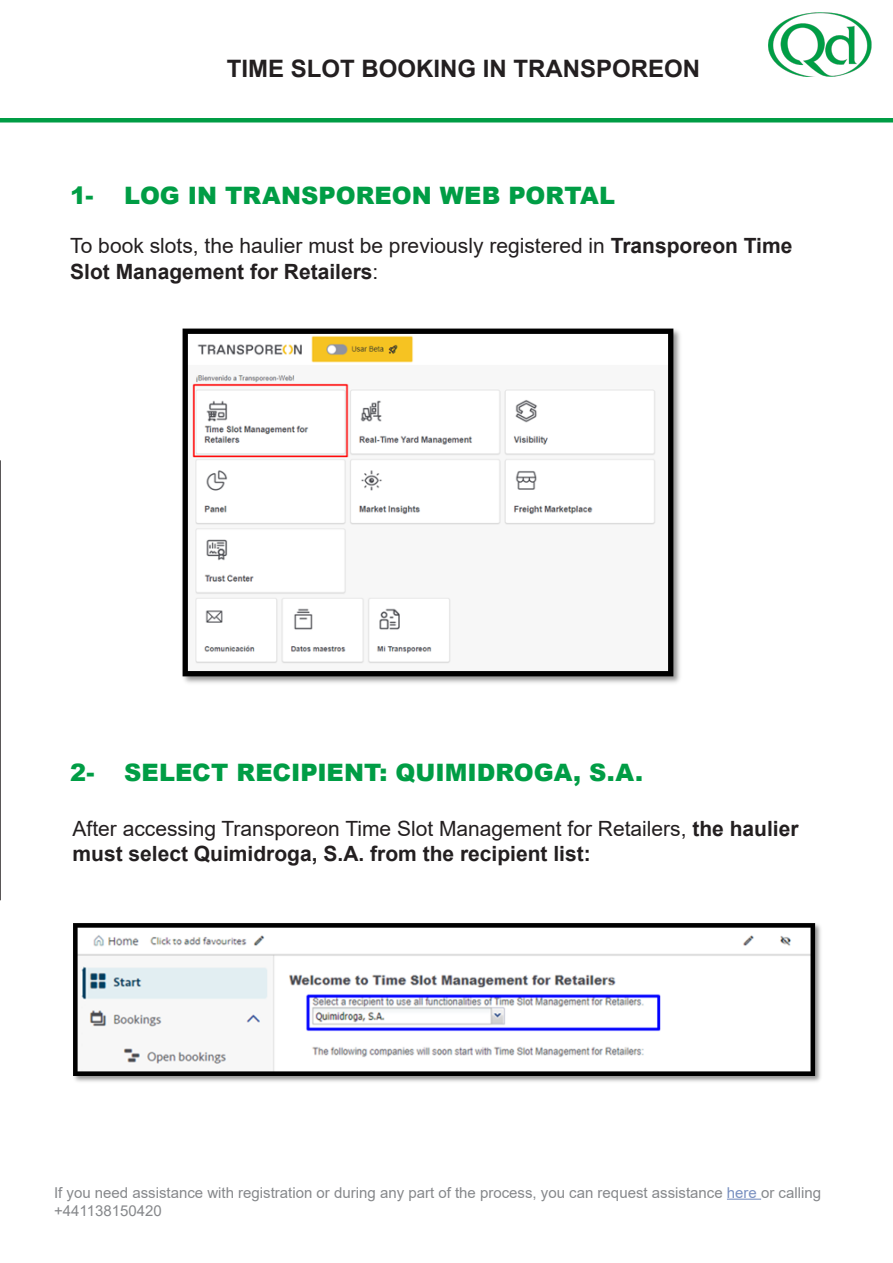
<style>
.page{position:relative;width:893px;height:1263px;background:#fff}
.page>*{position:absolute;margin:0;border:0;box-sizing:border-box;transform-origin:0 0}
.t1{font:900 24px "Arial";color:#009d45}
.t2{font:700 24px "Arial";color:#231f20}
.t3{font:21px/25.2px "Arial";color:#231f20}
.t4{font:15px/18px "Arial";color:#86888b}
.s1{font-weight:700}
.s2{color:#7990c0}
</style>
<div class="page">
<img style="left:769px;top:13px;width:103px;height:64px">
<hr style="left:0;top:118px;width:893px;height:4px;background:#009d45">
<hr style="left:727px;top:1198px;width:34px;height:2px;background:#7990c0">
<svg style="left:0;top:460px;width:1px;height:440px"></svg>
<img style="left:182px;top:328px;width:498px;height:355px">
<img style="left:73px;top:923px;width:748px;height:159px">
<p class="t2" style="left:227px;top:52px;width:475px">TIME SLOT BOOKING IN TRANSPOREON</p>
<p class="t1" style="left:70px;top:178px;width:25px">1-</p>
<p class="t1" style="left:124px;top:178px;width:492px">LOG IN TRANSPOREON WEB PORTAL</p>
<p class="t3" style="left:70px;top:233px;width:724px">To book slots, the haulier must be previously registered in <span class="s1">Transporeon Time<br>Slot Management for Retailers</span>:</p>
<p class="t1" style="left:70px;top:755px;width:574px">2- SELECT RECIPIENT: QUIMIDROGA, S.A.</p>
<p class="t3" style="left:73px;top:816px;width:727px">After accessing Transporeon Time Slot Management for Retailers, <span class="s1">the haulier must select Quimidroga, S.A. from the recipient list:</span></p>
<p class="t4" style="left:54px;top:1183px;width:769px">If you need assistance with registration or during any part of the process, you can request assistance <span class="s2">here</span> or calling +441138150420</p>
</div>
